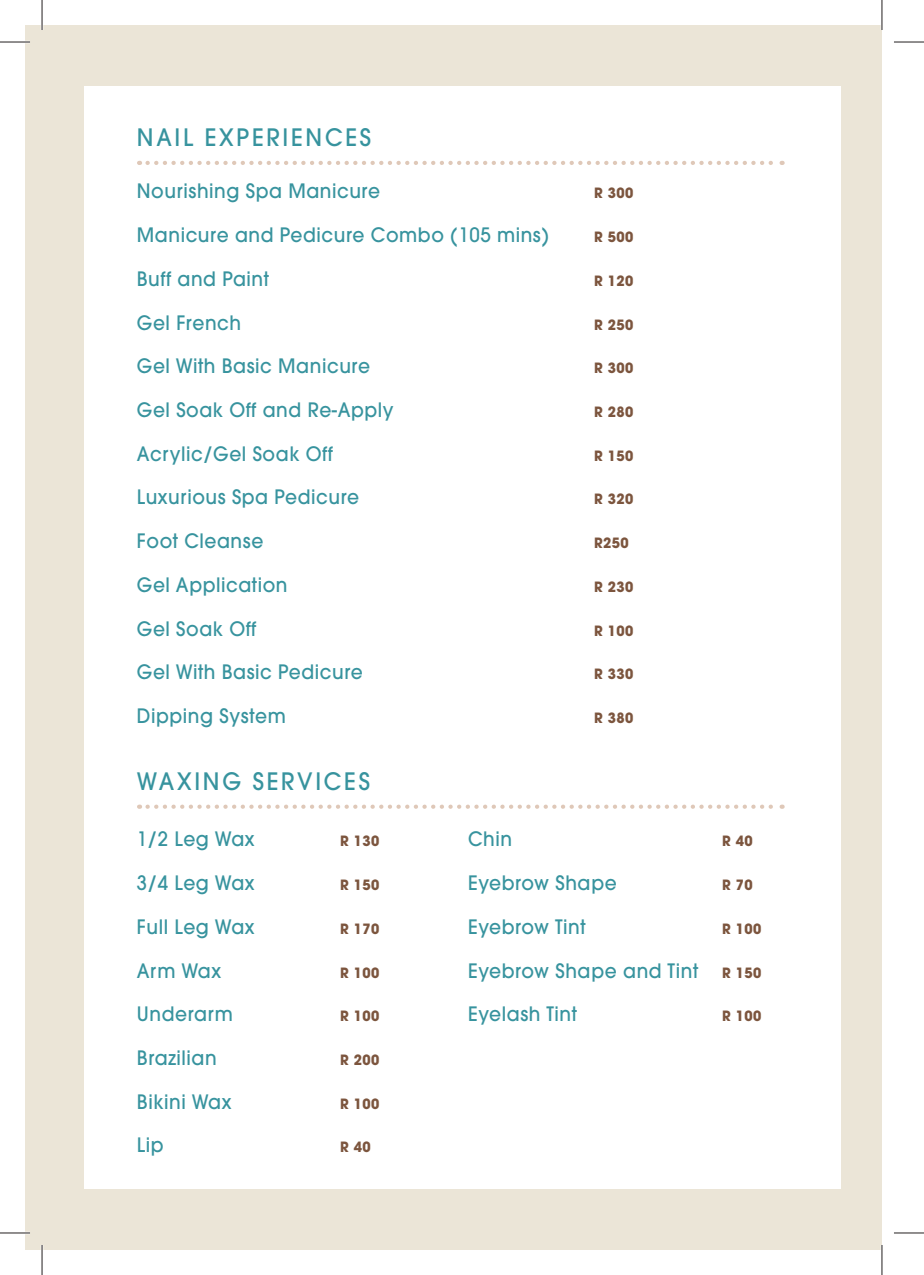
<style>
.page{position:relative;width:924px;height:1275px;background:#fff}
.page>*{position:absolute;margin:0;border:0;box-sizing:border-box;transform-origin:0 0}
.t1{font:500 23.8px "Avant Garde";letter-spacing:.12em;color:#37939e;scale:.95 1}
.t2{font:500 19.8px "Avant Garde";letter-spacing:.03em;color:#37939e;scale:.95 1}
.t3{font:700 14px "Avant Garde";letter-spacing:.03em;color:#7c553e;scale:.95 1}
.s1{font-weight:700;font-size:14px;color:#7c553e}
</style>
<div class="page">
<div style="left:25px;top:25px;width:856px;height:1225px;background:#ebe5d7"></div>
<div style="left:84px;top:86px;width:755px;height:1102px;background:#fff"></div>
<svg style="left:147px;top:804px;width:635px;height:5px"></svg>
<svg style="left:147px;top:161px;width:635px;height:4px"></svg>
<hr style="left:0;top:41px;width:30px;height:2px;background:#fff">
<hr style="left:0;top:1231px;width:30px;height:3px;background:#fff">
<hr style="left:41px;top:0;width:2px;height:30px;background:#fff">
<hr style="left:41px;top:1245px;width:2px;height:30px;background:#fff">
<hr style="left:880px;top:0;width:2px;height:30px;background:#fff">
<hr style="left:880px;top:1245px;width:2px;height:30px;background:#fff">
<hr style="left:0;top:42px;width:30px;height:1px;background:#231f20">
<hr style="left:893px;top:42px;width:30px;height:1px;background:#231f20">
<hr style="left:0;top:1232px;width:30px;height:1px;background:#231f20">
<hr style="left:893px;top:1232px;width:30px;height:1px;background:#231f20">
<hr style="left:42px;top:0;width:1px;height:30px;background:#231f20">
<hr style="left:42px;top:1245px;width:1px;height:30px;background:#231f20">
<hr style="left:881px;top:0;width:1px;height:30px;background:#231f20">
<hr style="left:881px;top:1245px;width:1px;height:30px;background:#231f20">
<p class="t1" style="left:137px;top:128px;width:248px">NAIL EXPERIENCES</p>
<p class="t2" style="left:137px;top:184px;width:257px">Nourishing Spa Manicure</p>
<p class="t3" style="left:593px;top:188px;width:43px">R 300</p>
<p class="t2" style="left:137px;top:227px;width:435px">Manicure and Pedicure Combo (105 mins)</p>
<p class="t3" style="left:593px;top:232px;width:43px">R 500</p>
<p class="t2" style="left:137px;top:271px;width:140px">Buff and Paint</p>
<p class="t3" style="left:593px;top:275px;width:43px">R 120</p>
<p class="t2" style="left:137px;top:315px;width:111px">Gel French</p>
<p class="t3" style="left:593px;top:319px;width:43px">R 250</p>
<p class="t2" style="left:137px;top:358px;width:247px">Gel With Basic Manicure</p>
<p class="t3" style="left:593px;top:363px;width:43px">R 300</p>
<p class="t2" style="left:137px;top:402px;width:271px">Gel Soak Off and Re-Apply</p>
<p class="t3" style="left:593px;top:406px;width:43px">R 280</p>
<p class="t2" style="left:137px;top:446px;width:208px">Acrylic/Gel Soak Off</p>
<p class="t3" style="left:593px;top:450px;width:43px">R 150</p>
<p class="t2" style="left:137px;top:490px;width:235px">Luxurious Spa Pedicure</p>
<p class="t3" style="left:593px;top:494px;width:43px">R 320</p>
<p class="t2" style="left:137px;top:533px;width:134px">Foot Cleanse</p>
<p class="t3" style="left:593px;top:538px;width:38px">R250</p>
<p class="t2" style="left:137px;top:577px;width:160px">Gel Application</p>
<p class="t3" style="left:593px;top:581px;width:43px">R 230</p>
<p class="t2" style="left:137px;top:621px;width:127px">Gel Soak Off</p>
<p class="t3" style="left:593px;top:625px;width:43px">R 100</p>
<p class="t2" style="left:137px;top:664px;width:239px">Gel With Basic Pedicure</p>
<p class="t3" style="left:593px;top:669px;width:43px">R 330</p>
<p class="t2" style="left:137px;top:708px;width:158px">Dipping System</p>
<p class="t3" style="left:593px;top:712px;width:43px">R 380</p>
<p class="t1" style="left:137px;top:772px;width:247px">WAXING SERVICES</p>
<p class="t2" style="left:137px;top:831px;width:125px">1/2 Leg Wax</p>
<p class="t3" style="left:340px;top:836px;width:43px">R 130</p>
<p class="t2" style="left:137px;top:875px;width:125px">3/4 Leg Wax</p>
<p class="t3" style="left:340px;top:879px;width:43px">R 150</p>
<p class="t2" style="left:137px;top:919px;width:125px">Full Leg Wax</p>
<p class="t3" style="left:340px;top:923px;width:43px">R 170</p>
<p class="t2" style="left:137px;top:963px;width:90px">Arm Wax</p>
<p class="t3" style="left:340px;top:967px;width:43px">R 100</p>
<p class="t2" style="left:137px;top:1006px;width:103px">Underarm</p>
<p class="t3" style="left:340px;top:1011px;width:43px">R 100</p>
<p class="t2" style="left:137px;top:1050px;width:85px">Brazilian</p>
<p class="t3" style="left:340px;top:1054px;width:43px">R 200</p>
<p class="t2" style="left:137px;top:1094px;width:101px">Bikini Wax</p>
<p class="t3" style="left:340px;top:1098px;width:43px">R 100</p>
<p class="t2" style="left:137px;top:1137px;width:30px">Lip</p>
<p class="t3" style="left:340px;top:1142px;width:34px">R 40</p>
<p class="t2" style="left:468px;top:831px;width:48px">Chin</p>
<p class="t3" style="left:721px;top:836px;width:34px">R 40</p>
<p class="t2" style="left:468px;top:875px;width:158px">Eyebrow Shape</p>
<p class="t3" style="left:721px;top:879px;width:34px">R 70</p>
<p class="t2" style="left:468px;top:919px;width:125px">Eyebrow Tint</p>
<p class="t3" style="left:721px;top:923px;width:43px">R 100</p>
<p class="t2" style="left:468px;top:963px;width:310px">Eyebrow Shape and Tint <span class="s1">R 150</span></p>
<p class="t2" style="left:468px;top:1006px;width:116px">Eyelash Tint</p>
<p class="t3" style="left:721px;top:1011px;width:43px">R 100</p>
</div>
